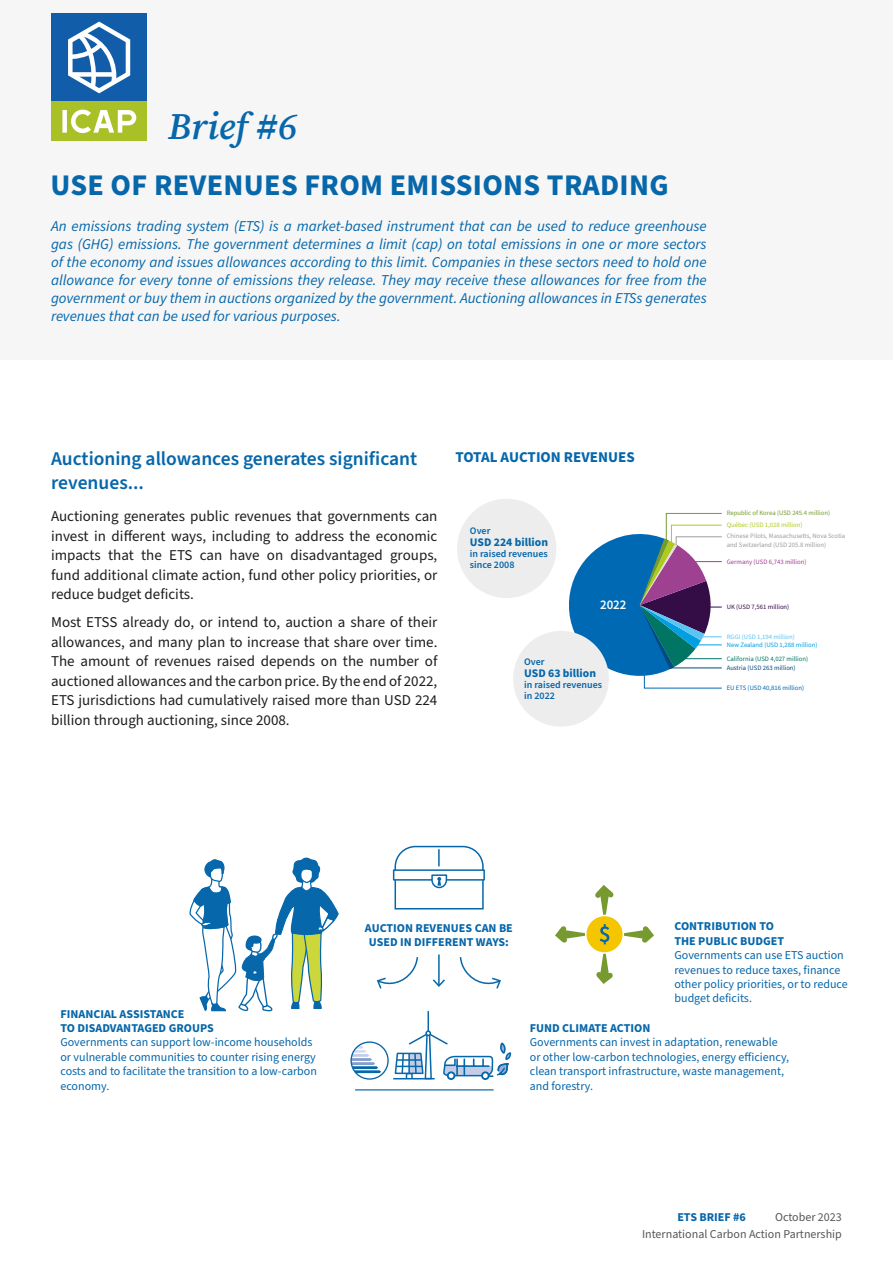
<style>
.page{position:relative;width:893px;height:1263px;background:#fff}
.page>*{position:absolute;margin:0;border:0;box-sizing:border-box;transform-origin:0 0}
.t1{font:italic 600 37.5px "Source Serif Pro";color:#0667ab}
.t2{font:700 30px "Source Sans Pro";letter-spacing:.01em;color:#0667ab}
.t3{font:600 19.5px/24px "Source Sans Pro";color:#0667ab}
.t4{font:15px/19.5px "Source Sans Pro";color:#1d1d1b;text-align:justify}
.t5{font:italic 15px/18px "Source Sans Pro";color:#0667ab;text-align:justify}
.t6{font:700 15px "Source Sans Pro";color:#0667ab}
.t7{font:600 12.9px "Source Sans Pro";color:#fff}
.t8{font:12px/14.4px "Source Sans Pro";color:#0667ab}
.t9{font:700 12px/14.4px "Source Sans Pro";color:#0667ab}
.t10{font:12px/17.4px "Source Sans Pro";color:#575756;text-align:right}
.t11{font:700 11.7px "Source Sans Pro";color:#0667ab}
.t12{font:600 10.05px/10.8px "Source Sans Pro";color:#0667ab}
.t13{font:6.6px/8.4px "Source Sans Pro";color:#9d9d9c}
.t14{font:6.6px "Source Sans Pro";color:#769a2f}
.t15{font:6.6px "Source Sans Pro";color:#009fe3}
.t16{font:6.6px "Source Sans Pro";color:#007563}
.t17{font:6.6px "Source Sans Pro";color:#9f4191}
.t18{font:6.6px "Source Sans Pro";color:#afca1f}
.t19{font:6.6px "Source Sans Pro";color:#0667ab}
.t20{font:6.6px "Source Sans Pro";color:#004a7d}
.t21{font:6.6px "Source Sans Pro";color:#5bc5f2}
.t22{font:6.6px "Source Sans Pro";color:#340c46}
</style>
<div class="page">
<svg style="left:459px;top:957px;width:42px;height:32px"></svg>
<svg style="left:377px;top:957px;width:41px;height:32px"></svg>
<hr style="left:438px;top:954px;width:2px;height:32px;background:#0667ab">
<svg style="left:432px;top:978px;width:13px;height:9px"></svg>
<svg style="left:555px;top:885px;width:99px;height:99px"></svg>
<svg style="left:393px;top:869px;width:92px;height:12px"></svg>
<svg style="left:394px;top:845px;width:90px;height:65px"></svg>
<hr style="left:427px;top:1011px;width:2px;height:21px;background:#0667ab">
<svg style="left:394px;top:1030px;width:118px;height:50px"></svg>
<svg style="left:351px;top:1042px;width:37px;height:37px"></svg>
<svg style="left:352px;top:1046px;width:29px;height:27px"></svg>
<div style="left:350px;top:1041px;width:39px;height:39px;border:1px solid #0667ab;border-radius:50%"></div>
<hr style="left:355px;top:1089px;width:138px;height:1px;background:#0667ab">
<svg style="left:190px;top:857px;width:149px;height:155px"></svg>
<div style="left:0;top:0;width:893px;height:359px;background:#f6f6f6"></div>
<div style="left:457px;top:499px;width:99px;height:99px;background:#ededed;border-radius:50%"></div>
<div style="left:513px;top:631px;width:96px;height:96px;background:#ededed;border-radius:50%"></div>
<svg style="left:569px;top:513px;width:153px;height:176px"></svg>
<div style="left:51px;top:101px;width:96px;height:40px;background:#a9c027"></div>
<div style="left:51px;top:13px;width:96px;height:88px;background:#115da9"></div>
<svg style="left:68px;top:22px;width:62px;height:71px"></svg>
<svg style="left:62px;top:110px;width:74px;height:23px"></svg>
<h1 class="t1" style="left:168px;top:101px;width:130px">Brief #6</h1>
<h2 class="t2" style="left:50px;top:165px;width:620px">USE OF REVENUES FROM EMISSIONS TRADING</h2>
<p class="t5" style="left:51px;top:218px;width:657px">An emissions trading system (ETS) is a market-based instrument that can be used to reduce greenhouse gas (GHG) emissions. The government determines a limit (cap) on total emissions in one or more sectors of the economy and issues allowances according to this limit. Companies in these sectors need to hold one allowance for every tonne of emissions they release. They may receive these allowances for free from the government or buy them in auctions organized by the government. Auctioning allowances in ETSs generates revenues that can be used for various purposes.</p>
<h3 class="t3" style="left:51px;top:447px;width:368px">Auctioning allowances generates significant revenues...</h3>
<p class="t4" style="left:51px;top:507px;width:388px">Auctioning generates public revenues that governments can invest in different ways, including to address the economic impacts that the ETS can have on disadvantaged groups, fund additional climate action, fund other policy priorities, or reduce budget deficits.</p>
<p class="t4" style="left:51px;top:613px;width:388px">Most ETSS already do, or intend to, auction a share of their allowances, and many plan to increase that share over time.<br>The amount of revenues raised depends on the number of auctioned allowances and the carbon price. By the end of 2022, ETS jurisdictions had cumulatively raised more than USD 224 billion through auctioning, since 2008.</p>
<p class="t6" style="left:455px;top:447px;width:181px">TOTAL AUCTION REVENUES</p>
<p class="t12" style="left:470px;top:526px;width:22px">Over</p>
<p class="t11" style="left:470px;top:534px;width:80px">USD 224 billion</p>
<p class="t12" style="left:470px;top:548px;width:79px">in raised revenues since 2008</p>
<p class="t7" style="left:600px;top:596px;width:28px">2022</p>
<p class="t14" style="left:727px;top:509px;width:105px">Republic of Korea (USD 245.4 million)</p>
<p class="t18" style="left:727px;top:520px;width:77px">Québec (USD 1,028 million)</p>
<p class="t13" style="left:727px;top:532px;width:120px">Chinese Pilots, Massachusetts, Nova Scotia and Switzerland (USD 205.8 million)</p>
<p class="t17" style="left:727px;top:557px;width:81px">Germany (USD 6,743 million)</p>
<p class="t22" style="left:727px;top:602px;width:64px">UK (USD 7,561 million)</p>
<p class="t21" style="left:727px;top:632px;width:70px">RGGI (USD 1,194 million)</p>
<p class="t15" style="left:727px;top:640px;width:92px">New Zealand (USD 1,288 million)</p>
<p class="t16" style="left:727px;top:654px;width:83px">California (USD 4,027 million)</p>
<p class="t12" style="left:524px;top:656px;width:22px">Over</p>
<p class="t11" style="left:524px;top:665px;width:73px">USD 63 billion</p>
<p class="t12" style="left:524px;top:679px;width:79px">in raised revenues in 2022</p>
<p class="t19" style="left:727px;top:684px;width:79px">EU ETS (USD 40,816 million)</p>
<p class="t20" style="left:727px;top:663px;width:70px">Austria (USD 263 million)</p>
<p class="t9" style="left:60px;top:1007px;width:155px">FINANCIAL ASSISTANCE<br>TO DISADVANTAGED GROUPS</p>
<p class="t8" style="left:60px;top:1036px;width:258px">Governments can support low-income households or vulnerable communities to counter rising energy costs and to facilitate the transition to a low-carbon economy.</p>
<p class="t9" style="left:365px;top:921px;width:149px;text-align:center">AUCTION REVENUES CAN BE<br>USED IN DIFFERENT WAYS:</p>
<p class="t9" style="left:674px;top:919px;width:111px">CONTRIBUTION TO<br>THE PUBLIC BUDGET</p>
<p class="t8" style="left:674px;top:948px;width:175px">Governments can use ETS auction revenues to reduce taxes, finance other policy priorities, or to reduce budget deficits.</p>
<p class="t9" style="left:530px;top:1021px;width:122px">FUND CLIMATE ACTION</p>
<p class="t8" style="left:530px;top:1036px;width:261px">Governments can invest in adaptation, renewable or other low-carbon technologies, energy efficiency, clean transport infrastructure, waste management, and forestry.</p>
<p class="t10" style="left:642px;top:1208px;width:201px">October 2023<br>International Carbon Action Partnership</p>
<p class="t9" style="left:677px;top:1210px;width:70px">ETS BRIEF #6</p>
</div>
